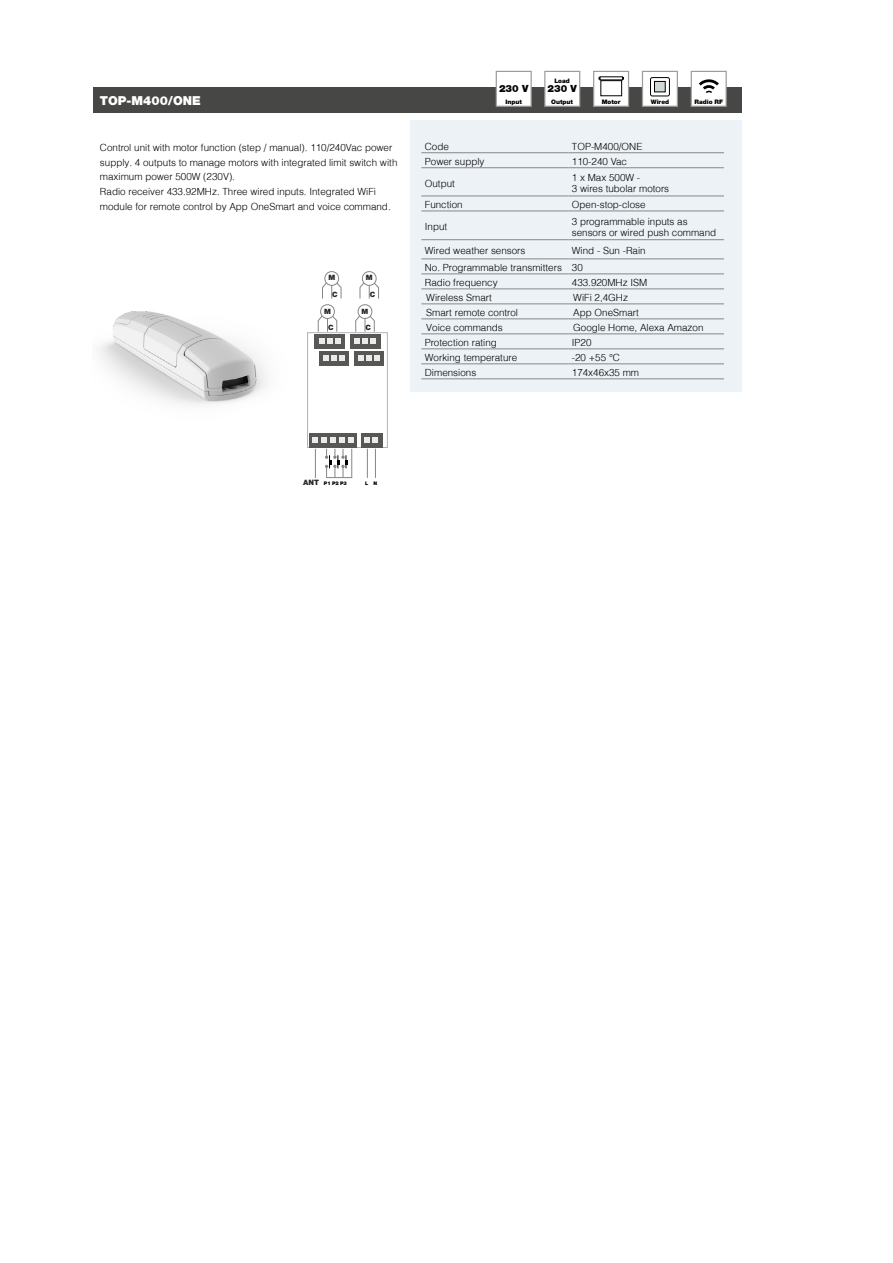
<style>
.page{position:relative;width:893px;height:1263px;background:#fff}
.page>*{position:absolute;margin:0;border:0;box-sizing:border-box;transform-origin:0 0}
.t1{font:900 12.3px "Helvetica 95";color:#fff}
.t2{font:300 9.9px/14.7px "Helv";color:#000}
.t3{font:900 9.9px "Helvetica 95";color:#000}
.t4{font:900 7.2px "Helvetica 95";color:#292928}
.t5{font:900 6.15px "Helvetica 95";color:#000}
.t6{font:900 4.95px "Helvetica 95";color:#000}
.s1{font-size:7.35px;color:#292928}
</style>
<div class="page">
<div style="left:410px;top:120px;width:331px;height:271px;background:#ecf2f6"></div>
<div style="left:93px;top:88px;width:648px;height:25px;background:#474746"></div>
<img style="left:99px;top:311px;width:168px;height:94px">
<div style="left:307px;top:332px;width:81px;height:116px;border:1px solid #b3b2b2"></div>
<div style="left:309px;top:433px;width:48px;height:15px;background:#575756"></div>
<div style="left:361px;top:433px;width:21px;height:15px;background:#575756"></div>
<svg style="left:365px;top:437px;width:13px;height:6px"></svg>
<svg style="left:313px;top:437px;width:41px;height:6px"></svg>
<svg style="left:315px;top:449px;width:1px;height:29px"></svg>
<svg style="left:367px;top:449px;width:1px;height:29px"></svg>
<svg style="left:375px;top:449px;width:1px;height:29px"></svg>
<svg style="left:325px;top:449px;width:27px;height:29px"></svg>
<div style="left:350px;top:334px;width:30px;height:15px;background:#575756"></div>
<svg style="left:354px;top:338px;width:22px;height:6px"></svg>
<div style="left:354px;top:351px;width:30px;height:15px;background:#575756"></div>
<svg style="left:358px;top:355px;width:22px;height:6px"></svg>
<div style="left:314px;top:334px;width:30px;height:15px;background:#575756"></div>
<svg style="left:319px;top:338px;width:22px;height:6px"></svg>
<div style="left:319px;top:351px;width:29px;height:15px;background:#575756"></div>
<svg style="left:323px;top:355px;width:21px;height:6px"></svg>
<svg style="left:355px;top:271px;width:24px;height:61px"></svg>
<svg style="left:318px;top:271px;width:24px;height:61px"></svg>
<hr style="left:421px;top:152px;width:147px;height:1px;background:#878787">
<hr style="left:568px;top:152px;width:156px;height:1px;background:#878787">
<hr style="left:421px;top:167px;width:147px;height:1px;background:#878787">
<hr style="left:568px;top:167px;width:156px;height:1px;background:#878787">
<hr style="left:421px;top:196px;width:147px;height:1px;background:#878787">
<hr style="left:568px;top:196px;width:156px;height:1px;background:#878787">
<hr style="left:421px;top:211px;width:147px;height:1px;background:#878787">
<hr style="left:568px;top:211px;width:156px;height:1px;background:#878787">
<hr style="left:421px;top:239px;width:147px;height:1px;background:#878787">
<hr style="left:421px;top:259px;width:147px;height:1px;background:#878787">
<hr style="left:568px;top:239px;width:156px;height:1px;background:#878787">
<hr style="left:568px;top:259px;width:156px;height:1px;background:#878787">
<hr style="left:421px;top:274px;width:147px;height:1px;background:#878787">
<hr style="left:568px;top:274px;width:156px;height:1px;background:#878787">
<hr style="left:421px;top:349px;width:147px;height:1px;background:#878787">
<hr style="left:568px;top:349px;width:156px;height:1px;background:#878787">
<hr style="left:421px;top:364px;width:147px;height:1px;background:#878787">
<hr style="left:568px;top:364px;width:156px;height:1px;background:#878787">
<hr style="left:421px;top:379px;width:147px;height:1px;background:#878787">
<hr style="left:568px;top:379px;width:156px;height:1px;background:#878787">
<hr style="left:421px;top:289px;width:147px;height:1px;background:#878787">
<hr style="left:568px;top:289px;width:156px;height:1px;background:#878787">
<hr style="left:421px;top:304px;width:147px;height:1px;background:#878787">
<hr style="left:568px;top:304px;width:156px;height:1px;background:#878787">
<hr style="left:421px;top:319px;width:147px;height:1px;background:#878787">
<hr style="left:568px;top:319px;width:156px;height:1px;background:#878787">
<hr style="left:421px;top:334px;width:147px;height:1px;background:#878787">
<hr style="left:568px;top:334px;width:156px;height:1px;background:#878787">
<div style="left:545px;top:71px;width:35px;height:35px;background:#fff"></div>
<div style="left:544px;top:71px;width:36px;height:36px;border:1px solid #9d9d9c"></div>
<div style="left:594px;top:71px;width:34px;height:35px;background:#fff"></div>
<div style="left:593px;top:71px;width:36px;height:36px;border:1px solid #9d9d9c"></div>
<div style="left:642px;top:71px;width:35px;height:35px;background:#fff"></div>
<div style="left:642px;top:71px;width:36px;height:36px;border:1px solid #9d9d9c"></div>
<svg style="left:650px;top:77px;width:20px;height:19px"></svg>
<div style="left:654px;top:81px;width:11px;height:11px;background:#d1d9d8"></div>
<div style="left:654px;top:81px;width:11px;height:11px;border:1px solid #000"></div>
<div style="left:496px;top:71px;width:35px;height:35px;background:#fff"></div>
<div style="left:496px;top:71px;width:36px;height:36px;border:1px solid #9d9d9c"></div>
<div style="left:691px;top:71px;width:35px;height:35px;background:#fff"></div>
<div style="left:691px;top:71px;width:36px;height:36px;border:1px solid #9d9d9c"></div>
<svg style="left:699px;top:79px;width:20px;height:14px"></svg>
<div style="left:600px;top:80px;width:22px;height:16px;border:1px solid #000"></div>
<p class="t1" style="left:100px;top:93px;width:102px">TOP-M400/ONE</p>
<p class="t5" style="left:554px;top:77px;width:17px">Load</p>
<p class="t3" style="left:499px;top:83px;width:31px">230 V</p>
<p class="t5" style="left:505px;top:98px;width:18px">Input</p>
<p class="t5" style="left:602px;top:98px;width:20px">Motor</p>
<p class="t5" style="left:694px;top:98px;width:30px">Radio RF</p>
<p class="t3" style="left:548px;top:83px;width:31px">230 V</p>
<p class="t5" style="left:551px;top:98px;width:23px">Output</p>
<p class="t5" style="left:651px;top:98px;width:20px">Wired</p>
<p class="t2" style="left:100px;top:140px;width:299px">Control unit with motor function (step / manual). 110/240Vac power supply. 4 outputs to manage motors with integrated limit switch with maximum power 500W (230V).<br>Radio receiver 433.92MHz. Three wired inputs. Integrated WiFi module for remote control by App OneSmart and voice command.</p>
<p class="t2" style="left:425px;top:139px;width:26px">Code</p>
<p class="t2" style="left:572px;top:139px;width:72px">TOP-M400/ONE</p>
<p class="t2" style="left:425px;top:154px;width:61px">Power supply</p>
<p class="t2" style="left:572px;top:154px;width:57px">110-240 Vac</p>
<p class="t2" style="left:425px;top:175px;width:32px">Output</p>
<p class="t2" style="left:572px;top:172px;width:99px;line-height:11.1px">1 x Max 500W -<br>3 wires tubolar motors</p>
<p class="t2" style="left:425px;top:197px;width:39px">Function</p>
<p class="t2" style="left:572px;top:197px;width:75px">Open-stop-close</p>
<p class="t2" style="left:425px;top:219px;width:24px">Input</p>
<p class="t2" style="left:572px;top:215px;width:146px;line-height:11.1px">3 programmable inputs as sensors or wired push command</p>
<p class="t2" style="left:425px;top:243px;width:102px">Wired weather sensors</p>
<p class="t2" style="left:425px;top:242px;width:222px;line-height:17.1px;text-indent:147px">Wind - Sun -Rain<br>No. Programmable transmitters 30</p>
<p class="t2" style="left:425px;top:275px;width:74px">Radio frequency</p>
<p class="t2" style="left:572px;top:275px;width:77px">433.920MHz ISM</p>
<p class="t2" style="left:426px;top:290px;width:67px">Wireless Smart</p>
<p class="t2" style="left:573px;top:290px;width:56px">WiFi 2,4GHz</p>
<p class="t2" style="left:426px;top:305px;width:93px">Smart remote control</p>
<p class="t2" style="left:573px;top:305px;width:67px">App OneSmart</p>
<p class="t2" style="left:426px;top:320px;width:78px">Voice commands</p>
<p class="t2" style="left:573px;top:320px;width:132px">Google Home, Alexa Amazon</p>
<p class="t2" style="left:425px;top:335px;width:74px">Protection rating</p>
<p class="t2" style="left:572px;top:335px;width:21px">IP20</p>
<p class="t2" style="left:425px;top:350px;width:94px">Working temperature</p>
<p class="t2" style="left:572px;top:350px;width:50px">-20 +55 °C</p>
<p class="t2" style="left:425px;top:365px;width:53px">Dimensions</p>
<p class="t2" style="left:572px;top:365px;width:69px">174x46x35 mm</p>
<p class="t4" style="left:328px;top:274px;width:8px">M</p>
<p class="t4" style="left:332px;top:291px;width:7px">C</p>
<p class="t4" style="left:366px;top:274px;width:8px">M</p>
<p class="t4" style="left:370px;top:291px;width:7px">C</p>
<p class="t4" style="left:324px;top:307px;width:8px">M</p>
<p class="t4" style="left:328px;top:324px;width:7px">C</p>
<p class="t4" style="left:362px;top:307px;width:8px">M</p>
<p class="t4" style="left:366px;top:324px;width:7px">C</p>
<p class="t6" style="left:303px;top:480px;width:45px"><span class="s1">ANT</span> P1 P2 P3</p>
<p class="t6" style="left:365px;top:480px;width:13px">L N</p>
</div>
